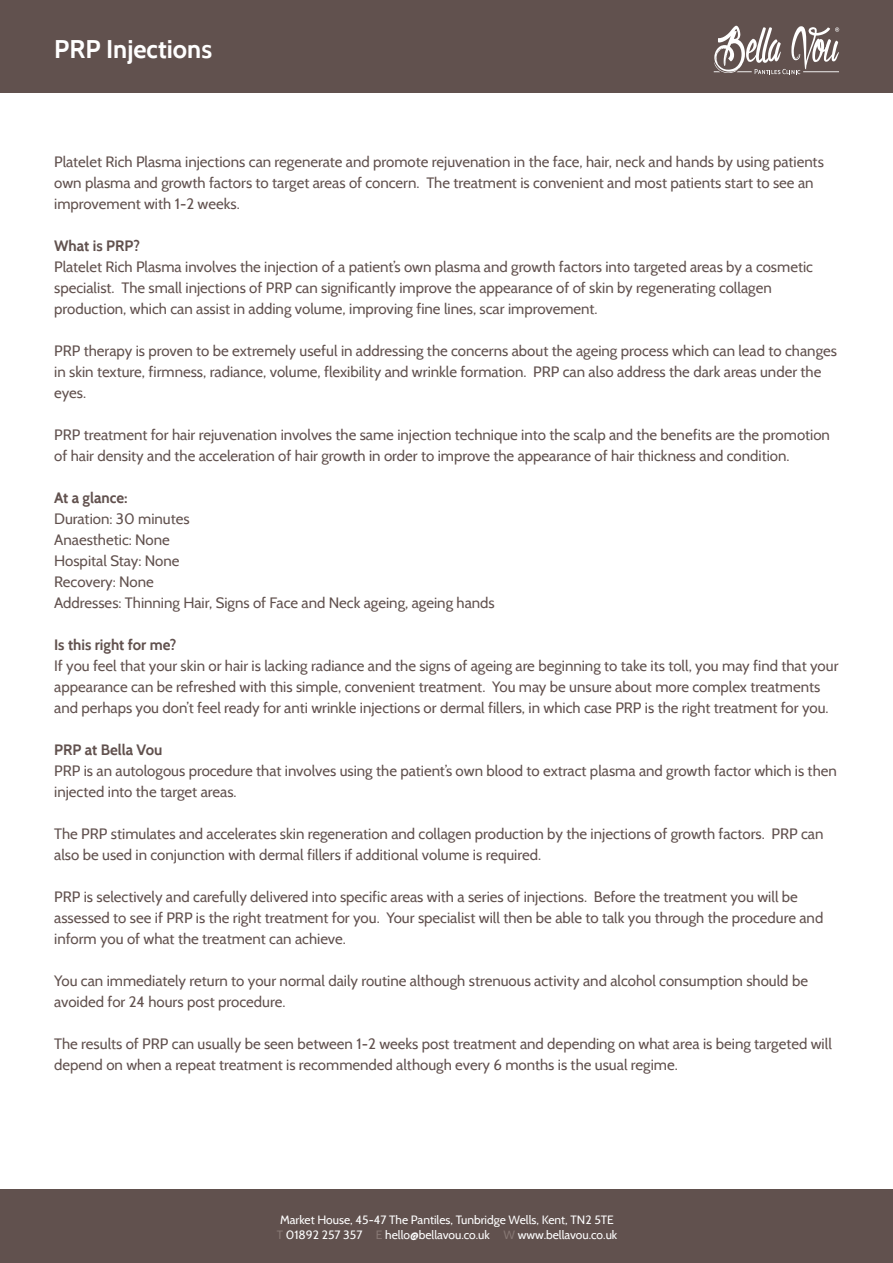
<style>
.page{position:relative;width:893px;height:1263px;background:#fff}
.page>*{position:absolute;margin:0;border:0;box-sizing:border-box;transform-origin:0 0}
.t1{font:700 25.5px "Cabin";color:#fff}
.t2{font:15px/21px "Cabin";color:#61514e}
.t3{font:700 15px "Cabin";color:#61514e}
.t4{font:12px/14.4px "Cabin";color:#fff}
.s1{color:#877874}
</style>
<div class="page">
<div style="left:0;top:0;width:893px;height:93px;background:#61514e"></div>
<svg style="left:714px;top:26px;width:125px;height:48px"></svg>
<div style="left:0;top:1189px;width:893px;height:74px;background:#61514e"></div>
<h1 class="t1" style="left:54px;top:39px;width:159px">PRP Injections</h1>
<p class="t2" style="left:54px;top:152px;width:771px">Platelet Rich Plasma injections can regenerate and promote rejuvenation in the face, hair, neck and hands by using patients own plasma and growth factors to target areas of concern. The treatment is convenient and most patients start to see an improvement with 1-2 weeks.</p>
<p class="t3" style="left:54px;top:239px;width:87px">What is PRP?</p>
<p class="t2" style="left:54px;top:257px;width:760px">Platelet Rich Plasma involves the injection of a patient’s own plasma and growth factors into targeted areas by a cosmetic specialist. The small injections of PRP can significantly improve the appearance of of skin by regenerating collagen production, which can assist in adding volume, improving fine lines, scar improvement.</p>
<p class="t2" style="left:54px;top:341px;width:784px">PRP therapy is proven to be extremely useful in addressing the concerns about the ageing process which can lead to changes in skin texture, firmness, radiance, volume, flexibility and wrinkle formation. PRP can also address the dark areas under the eyes.</p>
<p class="t2" style="left:54px;top:425px;width:777px">PRP treatment for hair rejuvenation involves the same injection technique into the scalp and the benefits are the promotion of hair density and the acceleration of hair growth in order to improve the appearance of hair thickness and condition.</p>
<p class="t3" style="left:54px;top:491px;width:75px">At a glance:</p>
<p class="t2" style="left:54px;top:509px;width:442px">Duration: 30 minutes<br>Anaesthetic: None<br>Hospital Stay: None<br>Recovery: None<br>Addresses: Thinning Hair, Signs of Face and Neck ageing, ageing hands</p>
<p class="t3" style="left:54px;top:638px;width:124px">Is this right for me?</p>
<p class="t2" style="left:54px;top:656px;width:786px">If you feel that your skin or hair is lacking radiance and the signs of ageing are beginning to take its toll, you may find that your appearance can be refreshed with this simple, convenient treatment. You may be unsure about more complex treatments and perhaps you don’t feel ready for anti wrinkle injections or dermal fillers, in which case PRP is the right treatment for you.</p>
<p class="t3" style="left:54px;top:743px;width:110px">PRP at Bella Vou</p>
<p class="t2" style="left:54px;top:761px;width:784px">PRP is an autologous procedure that involves using the patient’s own blood to extract plasma and growth factor which is then injected into the target areas.</p>
<p class="t2" style="left:54px;top:824px;width:771px">The PRP stimulates and accelerates skin regeneration and collagen production by the injections of growth factors. PRP can also be used in conjunction with dermal fillers if additional volume is required.</p>
<p class="t2" style="left:54px;top:887px;width:771px">PRP is selectively and carefully delivered into specific areas with a series of injections. Before the treatment you will be assessed to see if PRP is the right treatment for you. Your specialist will then be able to talk you through the procedure and inform you of what the treatment can achieve.</p>
<p class="t2" style="left:54px;top:971px;width:755px">You can immediately return to your normal daily routine although strenuous activity and alcohol consumption should be avoided for 24 hours post procedure.</p>
<p class="t2" style="left:54px;top:1034px;width:779px">The results of PRP can usually be seen between 1-2 weeks post treatment and depending on what area is being targeted will depend on when a repeat treatment is recommended although every 6 months is the usual regime.</p>
<p class="t4" style="left:277px;top:1214px;width:342px">Market House, 45-47 The Pantiles, Tunbridge Wells, Kent, TN2 5TE<br><span class="s1">T</span> 01892 257 357 <span class="s1">E</span> hello@bellavou.co.uk <span class="s1">W</span> www.bellavou.co.uk</p>
</div>
